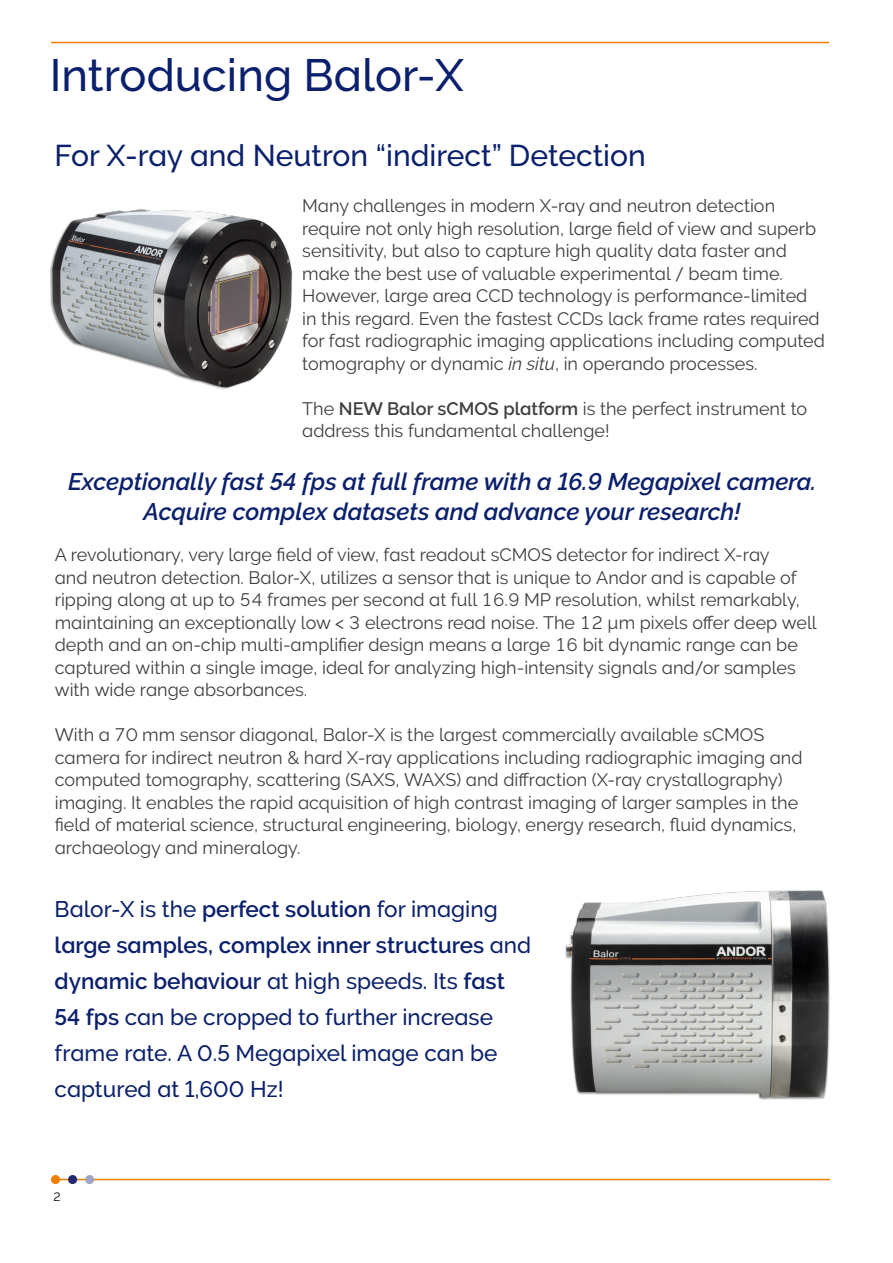
<style>
.page{position:relative;width:893px;height:1263px;background:#fff}
.page>*{position:absolute;margin:0;border:0;box-sizing:border-box;transform-origin:0 0}
.t1{font:45.15px "Oxford Raleway Medium";color:#0b206c}
.t2{font:30px "Oxford Raleway Medium";color:#0b206c}
.t3{font:italic 700 24px/30px "Oxford Raleway Semi";color:#0b206c;text-align:center}
.t4{font:22.5px/36px "Oxford Raleway Medium";color:#0b206c}
.t5{font:700 22.5px/36px "Oxford Raleway Semi";color:#0b206c}
.t6{font:18px/22.5px "Oxford Raleway Regular";color:#3f3f3e}
.t7{font:12px "Oxford Raleway Regular";color:#000}
.s1{font-family:"Oxford Raleway Italic"}
.s2{font-family:"Oxford Raleway Semi";font-weight:700}
.s3{font-family:"Oxford Raleway Medium";font-weight:400}
</style>
<div class="page">
<hr style="left:58px;top:1179px;width:771px;height:1px;background:#f07f00">
<div style="left:52px;top:1176px;width:7px;height:7px;background:#f07f00;border-radius:50%"></div>
<div style="left:51px;top:1175px;width:9px;height:9px;border:2px solid #f07f00;border-radius:50%"></div>
<div style="left:86px;top:1176px;width:7px;height:7px;background:#a1a5c4;border-radius:50%"></div>
<div style="left:85px;top:1175px;width:9px;height:9px;border:2px solid #a1a5c4;border-radius:50%"></div>
<div style="left:69px;top:1176px;width:7px;height:7px;background:#232870;border-radius:50%"></div>
<div style="left:68px;top:1175px;width:9px;height:9px;border:2px solid #232870;border-radius:50%"></div>
<hr style="left:51px;top:42px;width:778px;height:1px;background:#f07f00">
<img style="left:50px;top:209px;width:243px;height:180px">
<img style="left:565px;top:890px;width:265px;height:210px">
<h1 class="t1" style="left:50px;top:49px;width:416px">Introducing Balor-X</h1>
<h2 class="t2" style="left:55px;top:138px;width:593px">For X-ray and Neutron “indirect” Detection</h2>
<p class="t6" style="left:302px;top:194px;width:524px">Many challenges in modern X-ray and neutron detection require not only high resolution, large field of view and superb sensitivity, but also to capture high quality data faster and make the best use of valuable experimental / beam time.<br>However, large area CCD technology is performance-limited in this regard. Even the fastest CCDs lack frame rates required for fast radiographic imaging applications including computed tomography or dynamic <span class="s1">in situ</span>, in operando processes.</p>
<p class="t6" style="left:302px;top:397px;width:506px">The <span class="s2">NEW Balor sCMOS platform</span> is the perfect instrument to address this fundamental challenge!</p>
<h3 class="t3" style="left:68px;top:466px;width:750px">Exceptionally fast 54 fps at full frame with a 16.9 Megapixel camera.<br>Acquire complex datasets and advance your research!</h3>
<p class="t6" style="left:55px;top:544px;width:764px">A revolutionary, very large field of view, fast readout sCMOS detector for indirect X-ray<br>and neutron detection. Balor-X, utilizes a sensor that is unique to Andor and is capable of ripping along at up to 54 frames per second at full 16.9 MP resolution, whilst remarkably, maintaining an exceptionally low &lt; 3 electrons read noise. The 12 µm pixels offer deep well depth and an on-chip multi-amplifier design means a large 16 bit dynamic range can be captured within a single image, ideal for analyzing high-intensity signals and/or samples with wide range absorbances.</p>
<p class="t6" style="left:55px;top:724px;width:749px">With a 70 mm sensor diagonal, Balor-X is the largest commercially available sCMOS camera for indirect neutron &amp; hard X-ray applications including radiographic imaging and computed tomography, scattering (SAXS, WAXS) and diffraction (X-ray crystallography) imaging. It enables the rapid acquisition of high contrast imaging of larger samples in the field of material science, structural engineering, biology, energy research, fluid dynamics, archaeology and mineralogy.</p>
<p class="t4" style="left:55px;top:891px;width:445px">Balor-X is the <span class="s2">perfect solution</span> for imaging</p>
<p class="t5" style="left:55px;top:927px;width:478px">large samples, complex inner structures <span class="s3">and </span>dynamic behaviour <span class="s3">at high speeds. Its</span> fast</p>
<p class="t4" style="left:55px;top:999px;width:444px"><span class="s2">54 fps</span> can be cropped to further increase frame rate. A 0.5 Megapixel image can be captured at 1,600 Hz!</p>
<p class="t7" style="left:53px;top:1190px;width:9px">2</p>
</div>
